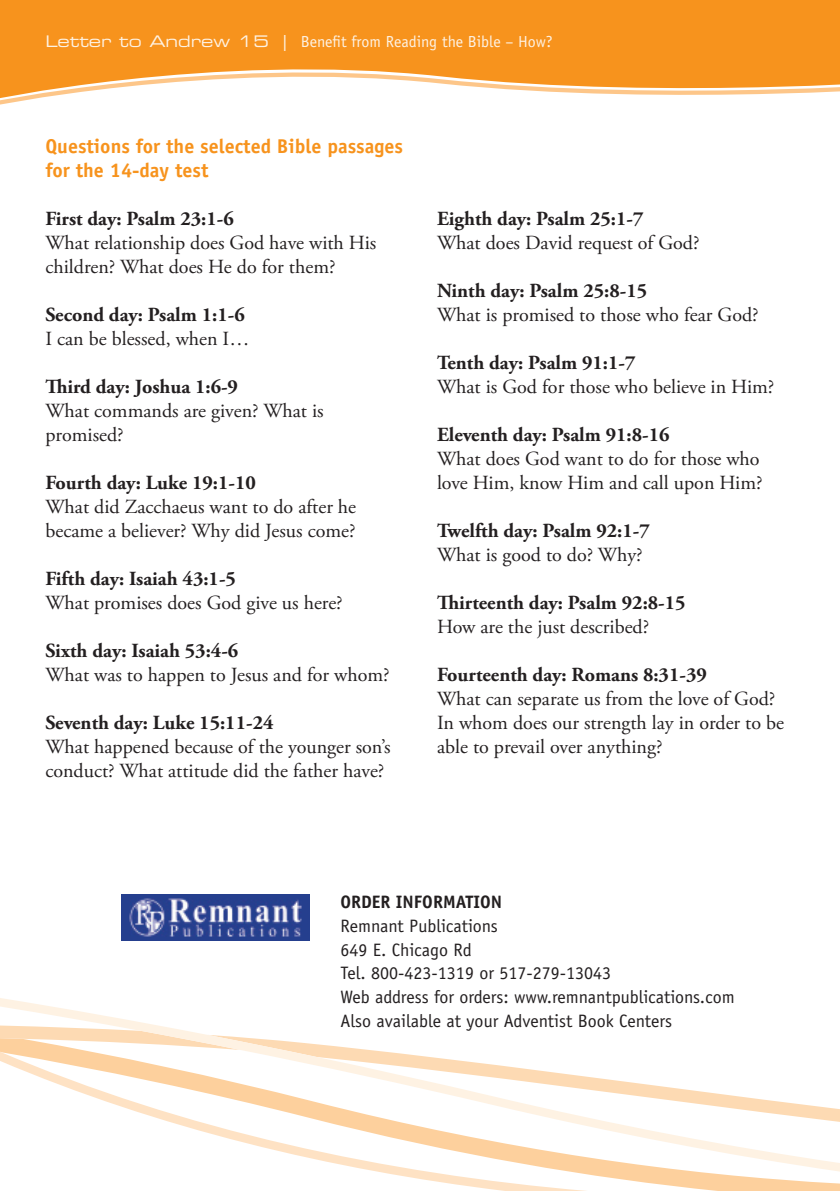
<style>
.page{position:relative;width:840px;height:1191px;background:#fff}
.page>*{position:absolute;margin:0;border:0;box-sizing:border-box;transform-origin:0 0}
.t1{font:20px/24px "Adobe Garamond Pro";color:#231f20}
.t2{font:700 20px "Adobe Garamond Pro";color:#231f20}
.t3{font:700 20px/24px "Officina Sans";color:#f7931d}
.t4{font:18px/23.6px "Officina Sans";color:#231f20}
.t5{font:700 18px "Officina Sans";color:#231f20}
.t6{font:16px "Officina Sans";color:#fef2e3}
.s1{font-family:"Eurostile LT Std Ex 2"}
</style>
<div class="page">
<svg style="left:587px;top:1171px;width:252px;height:20px;fill:#fdd09d"></svg>
<svg style="left:0;top:998px;width:839px;height:173px"></svg>
<svg style="left:0;top:1051px;width:587px;height:140px"></svg>
<svg style="left:0;top:0;width:839px;height:101px;background:#f8a645"></svg>
<div style="left:121px;top:894px;width:188px;height:47px;background:#253f8e"></div>
<img style="left:129px;top:898px;width:172px;height:38px">
<p class="t6" style="left:45px;top:32px;width:508px"><span class="s1">Letter to Andrew 15 |</span> Benefit from Reading the Bible – How?</p>
<p class="t3" style="left:45px;top:134px;width:359px">Questions for the selected Bible passages for the 14-day test</p>
<p class="t2" style="left:45px;top:207px;width:190px">First day: Psalm 23:1-6</p>
<p class="t1" style="left:45px;top:231px;width:332px">What relationship does God have with His children? What does He do for them?</p>
<p class="t2" style="left:45px;top:303px;width:201px">Second day: Psalm 1:1-6</p>
<p class="t1" style="left:45px;top:327px;width:205px">I can be blessed, when I…</p>
<p class="t2" style="left:67px;top:375px;width:172px">ird day: Joshua 1:6-9</p>
<p class="t1" style="left:45px;top:399px;width:280px">What commands are given? What is promised?</p>
<p class="t2" style="left:45px;top:471px;width:212px">Fourth day: Luke 19:1-10</p>
<p class="t1" style="left:45px;top:495px;width:312px">What did Zacchaeus want to do after he became a believer? Why did Jesus come?</p>
<p class="t2" style="left:45px;top:567px;width:192px">Fifth day: Isaiah 43:1-5</p>
<p class="t1" style="left:45px;top:591px;width:299px">What promises does God give us here?</p>
<p class="t2" style="left:45px;top:639px;width:194px">Sixth day: Isaiah 53:4-6</p>
<p class="t1" style="left:45px;top:663px;width:345px">What was to happen to Jesus and for whom?</p>
<p class="t2" style="left:45px;top:711px;width:229px">Seventh day: Luke 15:11-24</p>
<p class="t1" style="left:45px;top:735px;width:346px">What happened because of the younger son’s conduct? What attitude did the father have?</p>
<p class="t2" style="left:437px;top:207px;width:208px">Eighth day: Psalm 25:1-7</p>
<p class="t1" style="left:437px;top:231px;width:264px">What does David request of God?</p>
<p class="t2" style="left:437px;top:279px;width:211px">Ninth day: Psalm 25:8-15</p>
<p class="t1" style="left:437px;top:303px;width:323px">What is promised to those who fear God?</p>
<p class="t2" style="left:437px;top:351px;width:200px">Tenth day: Psalm 91:1-7</p>
<p class="t1" style="left:437px;top:375px;width:339px">What is God for those who believe in Him?</p>
<p class="t2" style="left:437px;top:423px;width:234px">Eleventh day: Psalm 91:8-16</p>
<p class="t1" style="left:437px;top:447px;width:327px">What does God want to do for those who love Him, know Him and call upon Him?</p>
<p class="t2" style="left:437px;top:519px;width:214px">Twelfth day: Psalm 92:1-7</p>
<p class="t1" style="left:437px;top:543px;width:207px">What is good to do? Why?</p>
<p class="t2" style="left:459px;top:591px;width:228px">irteenth day: Psalm 92:8-15</p>
<p class="t1" style="left:437px;top:615px;width:214px">How are the just described?</p>
<p class="t2" style="left:437px;top:663px;width:271px">Fourteenth day: Romans 8:31-39</p>
<p class="t1" style="left:437px;top:687px;width:348px">What can separate us from the love of God?<br>In whom does our strength lay in order to be able to prevail over anything?</p>
<p class="t5" style="left:340px;top:891px;width:163px">ORDER INFORMATION</p>
<p class="t4" style="left:340px;top:914px;width:395px">Remnant Publications<br>649 E. Chicago Rd<br>Tel. 800-423-1319 or 517-279-13043<br>Web address for orders: www.remnantpublications.com Also available at your Adventist Book Centers</p>
</div>
